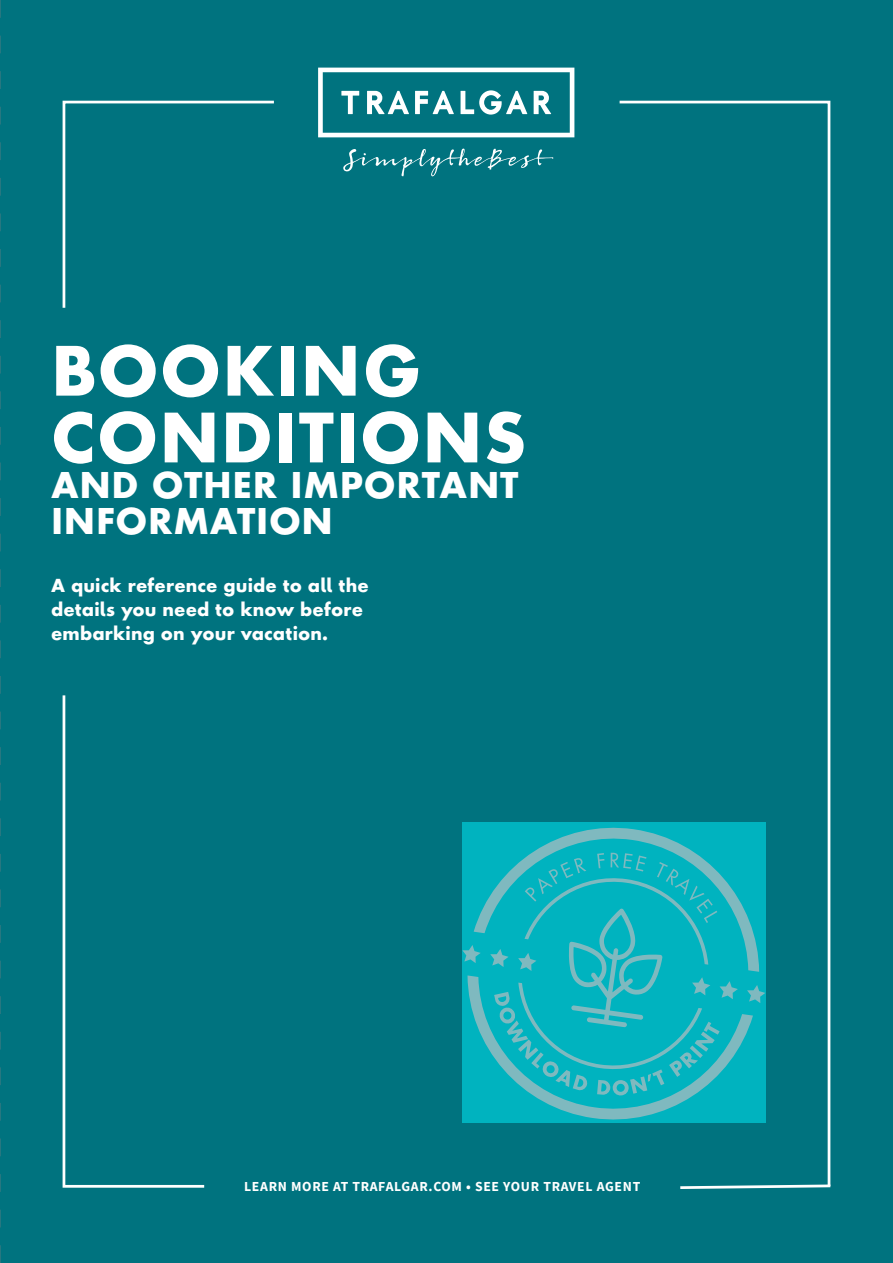
<style>
.page{position:relative;width:893px;height:1263px;background:#00737f}
.page>*{position:absolute;margin:0;border:0;box-sizing:border-box;transform-origin:0 0}
.Titles_last___underl{font:700 66px/66.8px "Futura Next";letter-spacing:.02em;color:#fff}
.Titles_last___underl-2{font:700 34.5px/36px "Futura Next";letter-spacing:.02em;color:#fff}
.What_trip{font:700 17.4px/23.7px "Futura Next";letter-spacing:.01em;color:#fff}
.Body_8_5_Reg_Left_Bl{font:700 13.8px "Source Sans Pro";letter-spacing:.05em;color:#fff}
</style>
<div class="page">
<svg style="left:617px;top:100px;width:214px;height:1083px"></svg>
<svg style="left:62px;top:695px;width:143px;height:493px"></svg>
<svg style="left:680px;top:1183px;width:151px;height:6px"></svg>
<svg style="left:62px;top:100px;width:212px;height:208px"></svg>
<svg style="left:318px;top:68px;width:256px;height:69px"></svg>
<svg style="left:343px;top:149px;width:210px;height:27px"></svg>
<svg style="left:462px;top:823px;width:303px;height:300px;background:#17b4bf"></svg>
<svg style="left:0;top:0;width:1px;height:1263px"></svg>
<p class="Titles_last___underl" style="left:51px;top:339px;width:477px">BOOKING<br>CONDITIONS</p>
<p class="Titles_last___underl-2" style="left:51px;top:468px;width:469px">AND OTHER IMPORTANT<br>INFORMATION</p>
<p class="What_trip" style="left:51px;top:574px;width:319px">A quick reference guide to all the details you need to know before embarking on your vacation.</p>
<p class="Body_8_5_Reg_Left_Bl" style="left:244px;top:1177px;width:398px">LEARN MORE AT TRAFALGAR.COM • SEE YOUR TRAVEL AGENT</p>
</div>
